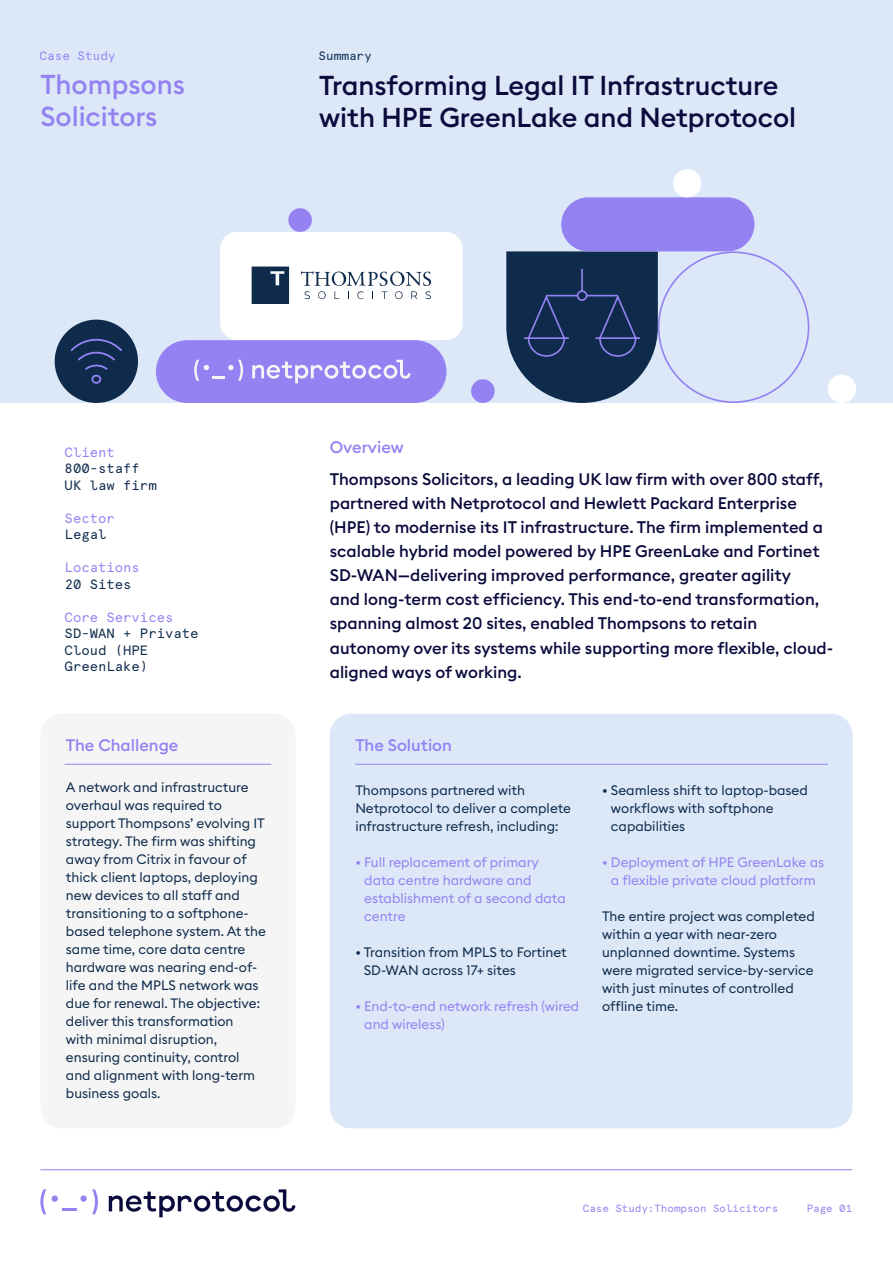
<style>
.page{position:relative;width:893px;height:1263px;background:#fff}
.page>*{position:absolute;margin:0;border:0;box-sizing:border-box;transform-origin:0 0}
.t1{font:500 27px/32.4px "Euclid Square";color:#0a0a3c}
.t2{font:500 27px/32.4px "Euclid Square";color:#9482f2}
.t3{font:500 16.5px/24px "Euclid Square";color:#0a0a3c}
.t4{font:500 16.5px "Euclid Square";color:#9482f2}
.t5{font:13.5px/18px "Euclid Square";color:#0e2b4c}
.t6{font:13.5px/18px "Euclid Square";color:#9482f2}
.t7{font:13.5px/16.5px "Apercu Mono";color:#0e2b4c}
.t8{font:13.5px "Apercu Mono";color:#9482f2}
.t9{font:12.3px "Apercu Mono";color:#9482f2}
.t10{font:12.3px "Apercu Mono";color:#0e2b4c}
.t11{font:10.5px "Apercu Mono";color:#9482f2}
</style>
<div class="page">
<div style="left:0;top:0;width:893px;height:403px;background:#dce8f8"></div>
<svg style="left:506px;top:251px;width:152px;height:152px;background:#294365"></svg>
<div style="left:55px;top:320px;width:83px;height:83px;background:#0e2b4c;border-radius:50%"></div>
<svg style="left:70px;top:338px;width:53px;height:32px"></svg>
<div style="left:91px;top:375px;width:10px;height:9px;border:2px solid #9482f2;border-radius:50%"></div>
<div style="left:561px;top:197px;width:193px;height:54px;background:#9482f2;border-radius:27px"></div>
<div style="left:673px;top:169px;width:28px;height:28px;background:#fff;border-radius:50%"></div>
<div style="left:288px;top:208px;width:24px;height:24px;background:#9482f2;border-radius:50%"></div>
<div style="left:471px;top:379px;width:24px;height:24px;background:#9482f2;border-radius:50%"></div>
<div style="left:828px;top:375px;width:28px;height:28px;background:#fff;border-radius:50%"></div>
<div style="left:40px;top:714px;width:256px;height:414px;background:#f5f5f5;border-radius:21px"></div>
<div style="left:330px;top:714px;width:523px;height:414px;background:#dce8f8;border-radius:21px"></div>
<hr style="left:40px;top:1169px;width:812px;height:1px;background:#9482f2">
<hr style="left:65px;top:764px;width:206px;height:1px;background:#9482f2">
<hr style="left:355px;top:764px;width:473px;height:1px;background:#9482f2">
<hr style="left:62px;top:1208px;width:15px;height:3px;background:#9482f2">
<svg style="left:52px;top:1195px;width:6px;height:7px"></svg>
<svg style="left:40px;top:1189px;width:6px;height:25px"></svg>
<svg style="left:80px;top:1189px;width:18px;height:25px"></svg>
<svg style="left:109px;top:1189px;width:187px;height:28px"></svg>
<div style="left:220px;top:232px;width:243px;height:108px;background:#fff;border-radius:17px"></div>
<div style="left:156px;top:340px;width:290px;height:63px;background:#9482f2;border-radius:31px"></div>
<svg style="left:301px;top:271px;width:130px;height:28px"></svg>
<svg style="left:252px;top:267px;width:37px;height:37px"></svg>
<svg style="left:194px;top:360px;width:49px;height:21px"></svg>
<svg style="left:252px;top:360px;width:159px;height:23px"></svg>
<p class="t9" style="left:40px;top:48px;width:77px">Case Study</p>
<h1 class="t2" style="left:40px;top:68px;width:146px">Thompsons<br>Solicitors</h1>
<p class="t10" style="left:319px;top:48px;width:55px">Summary</p>
<h1 class="t1" style="left:319px;top:69px;width:478px">Transforming Legal IT Infrastructure with HPE GreenLake and Netprotocol</h1>
<p class="t8" style="left:65px;top:444px;width:52px">Client</p>
<p class="t4" style="left:330px;top:437px;width:76px">Overview</p>
<p class="t7" style="left:65px;top:460px;width:94px">800-staff<br>UK law firm</p>
<p class="t8" style="left:65px;top:510px;width:52px">Sector</p>
<p class="t7" style="left:65px;top:526px;width:43px">Legal</p>
<p class="t8" style="left:65px;top:559px;width:77px">Locations</p>
<p class="t7" style="left:65px;top:576px;width:68px">20 Sites</p>
<p class="t8" style="left:65px;top:609px;width:110px">Core Services</p>
<p class="t7" style="left:65px;top:625px;width:135px">SD-WAN + Private<br>Cloud (HPE<br>GreenLake)</p>
<p class="t3" style="left:330px;top:468px;width:505px">Thompsons Solicitors, a leading UK law firm with over 800 staff, partnered with Netprotocol and Hewlett Packard Enterprise (HPE) to modernise its IT infrastructure. The firm implemented a scalable hybrid model powered by HPE GreenLake and Fortinet SD-WAN—delivering improved performance, greater agility<br>and long-term cost efficiency. This end-to-end transformation, spanning almost 20 sites, enabled Thompsons to retain autonomy over its systems while supporting more flexible, cloud&shy;aligned ways of working.</p>
<p class="t4" style="left:66px;top:734px;width:114px">The Challenge</p>
<p class="t5" style="left:66px;top:778px;width:201px">A network and infrastructure overhaul was required to support Thompsons’ evolving IT strategy. The firm was shifting away from Citrix in favour of thick client laptops, deploying new devices to all staff and transitioning to a softphone&shy;based telephone system. At the same time, core data centre hardware was nearing end-of&shy;life and the MPLS network was due for renewal. The objective: deliver this transformation<br>with minimal disruption, ensuring continuity, control and alignment with long-term business goals.</p>
<p class="t4" style="left:355px;top:734px;width:98px">The Solution</p>
<p class="t5" style="left:355px;top:781px;width:217px">Thompsons partnered with<br>Netprotocol to deliver a complete infrastructure refresh, including:</p>
<p class="t6" style="left:364px;top:853px;width:203px;text-indent:-9px">• Full replacement of primary data centre hardware and establishment of a second data centre</p>
<p class="t5" style="left:364px;top:943px;width:204px;text-indent:-8px">• Transition from MPLS to Fortinet<br>SD-WAN across 17+ sites</p>
<p class="t6" style="left:364px;top:997px;width:217px;text-indent:-9px">• End-to-end network refresh (wired and wireless)</p>
<p class="t5" style="left:611px;top:781px;width:198px;text-indent:-9px">• Seamless shift to laptop-based workflows with softphone capabilities</p>
<p class="t6" style="left:602px;top:853px;width:224px;text-align:center">• Deployment of HPE GreenLake as a flexible private cloud platform</p>
<p class="t5" style="left:602px;top:907px;width:214px">The entire project was completed within a year with near-zero unplanned downtime. Systems were migrated service-by-service with just minutes of controlled offline time.</p>
<p class="t11" style="left:583px;top:1202px;width:197px">Case Study:Thompson Solicitors</p>
<p class="t11" style="left:807px;top:1202px;width:47px">Page 01</p>
</div>
